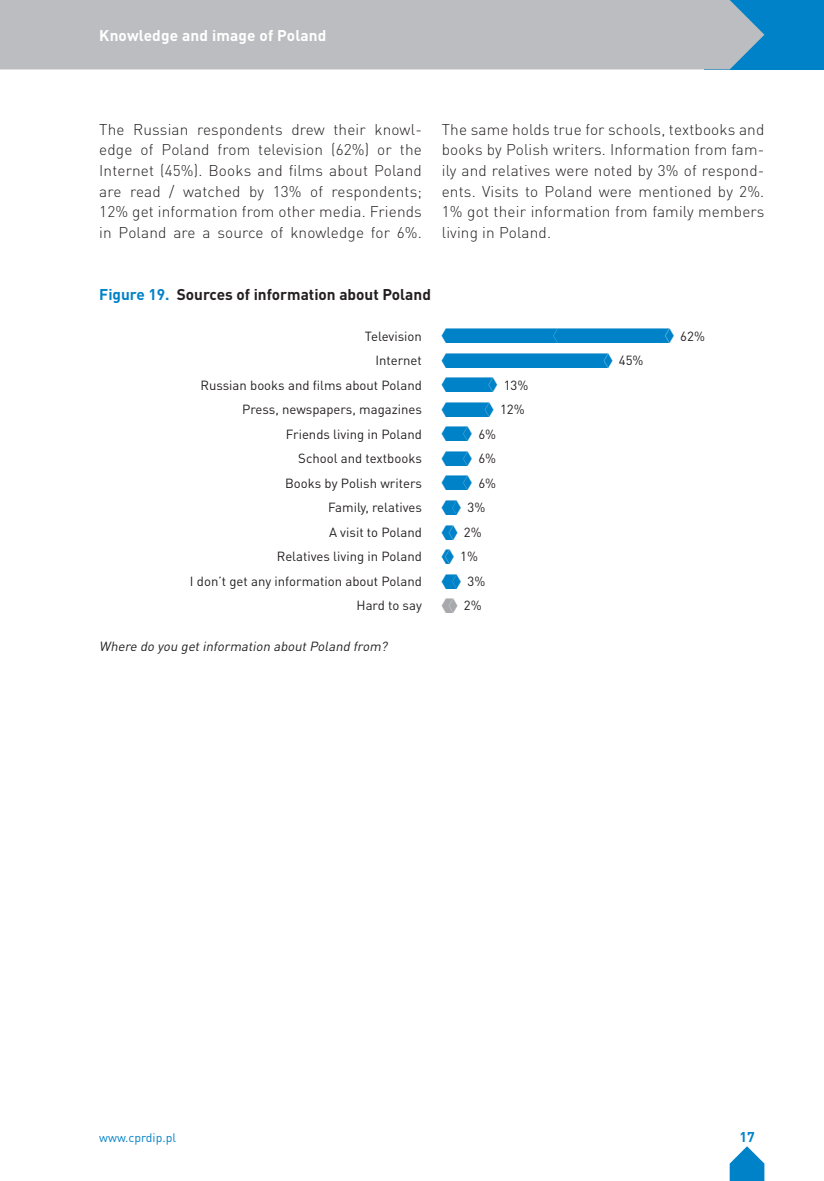
<style>
.page{position:relative;width:824px;height:1181px;background:#fff}
.page>*{position:absolute;margin:0;border:0;box-sizing:border-box;transform-origin:0 0}
.t1{font:300 15.4px/20.7px "DIN Pro";letter-spacing:.01em;color:#231f20;text-align:justify}
.t2{font:700 15.4px "DIN Pro";color:#231f20}
.t3{font:700 15.4px "DIN Pro";letter-spacing:.01em;color:#fff}
.t4{font:700 14px "DIN Pro";color:#0082c8}
.t5{font:13.12px "DIN Pro";color:#231f20}
.t6{font:italic 13.12px "DIN Pro";color:#231f20}
.t7{font:12.25px "DIN Pro";color:#0082c8}
.s1{color:#0082c8}
.s2{font-family:"Chartwell Bars";font-size:21px;color:#0082c8}
.s3{font-family:"Chartwell Bars";font-size:21px;color:#a8a9ad}
</style>
<div class="page">
<svg style="left:729px;top:1146px;width:35px;height:35px"></svg>
<div style="left:704px;top:0;width:119px;height:69px;background:#0082c8"></div>
<div style="left:0;top:0;width:764px;height:69px;background:#bcbdc0"></div>
<p class="t3" style="left:99px;top:25px;width:229px">Knowledge and image of Poland</p>
<p class="t1" style="left:99px;top:118px;width:324px">The Russian respondents drew their knowl&shy;edge of Poland from television (62%) or the Internet (45%). Books and films about Poland are read / watched by 13% of respondents; 12% get information from other media. Friends in Poland are a source of knowledge for 6%.</p>
<p class="t1" style="left:441px;top:118px;width:324px">The same holds true for schools, textbooks and books by Polish writers. Information from fam&shy;ily and relatives were noted by 3% of respond&shy;ents. Visits to Poland were mentioned by 2%.<br>1% got their information from family members living in Poland.</p>
<p class="t2" style="left:99px;top:284px;width:333px"><span class="s1">Figure 19.</span> Sources of information about Poland</p>
<p class="t5" style="left:365px;top:327px;width:341px">Television <span class="s2">620+620=</span> 62%</p>
<p class="t5" style="left:375px;top:352px;width:270px">Internet <span class="s2">900=</span> 45%</p>
<p class="t5" style="left:200px;top:376px;width:329px">Russian books and films about Poland <span class="s2">260=</span> 13%</p>
<p class="t5" style="left:242px;top:401px;width:284px">Press, newspapers, magazines <span class="s2">240=</span> 12%</p>
<p class="t5" style="left:286px;top:425px;width:212px">Friends living in Poland <span class="s2">120=</span> 6%</p>
<p class="t5" style="left:298px;top:450px;width:199px">School and textbooks <span class="s2">120=</span> 6%</p>
<p class="t5" style="left:285px;top:474px;width:212px">Books by Polish writers <span class="s2">120=</span> 6%</p>
<p class="t5" style="left:328px;top:499px;width:159px">Family, relatives <span class="s2">60=</span> 3%</p>
<p class="t5" style="left:329px;top:523px;width:154px">A visit to Poland <span class="s2">40=</span> 2%</p>
<p class="t5" style="left:277px;top:548px;width:203px">Relatives living in Poland <span class="s2">20=</span> 1%</p>
<p class="t5" style="left:190px;top:572px;width:297px">I don’t get any information about Poland <span class="s2">60=</span> 3%</p>
<p class="t5" style="left:356px;top:597px;width:127px">Hard to say <span class="s3">40=</span> 2%</p>
<p class="t6" style="left:99px;top:637px;width:292px">Where do you getinformation aboutPoland from?</p>
<p class="t7" style="left:99px;top:1129px;width:78px">www.cprdip.pl</p>
<p class="t4" style="left:739px;top:1127px;width:17px">17</p>
</div>
